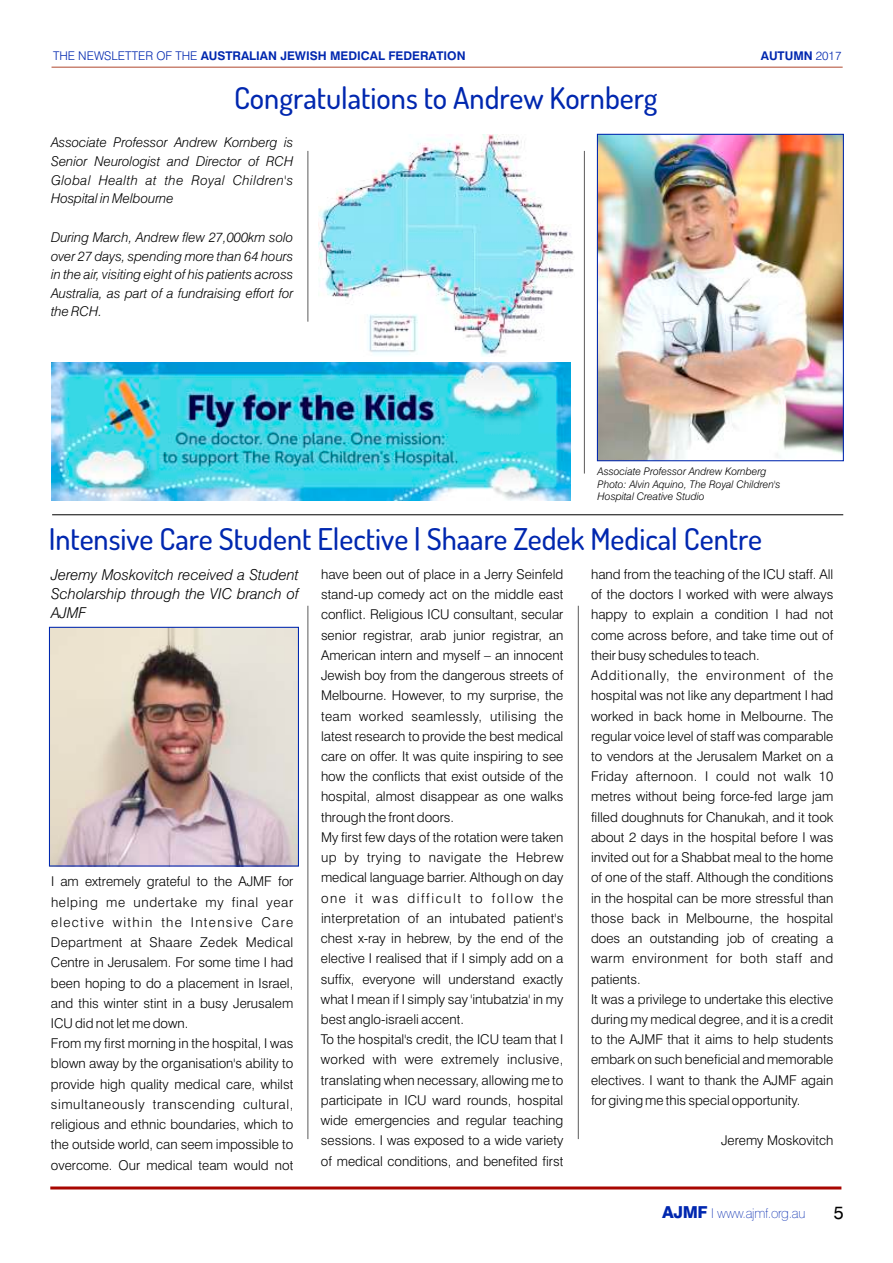
<style>
.page{position:relative;width:893px;height:1263px;background:#fff}
.page>*{position:absolute;margin:0;border:0;box-sizing:border-box;transform-origin:0 0}
.t1{font:500 30px "Dosis";color:#0027af}
.t2{font:18px "Swiss 721 BT";color:#000}
.t3{font:italic 300 15px/18.9px "Swiss 721 BT";color:#000;text-align:justify}
.t4{font:300 13.5px/20.2px "Swiss 721 BT";color:#000}
.t5{font:italic 300 13.5px/18.6px "Swiss 721 BT";color:#000;text-align:justify}
.t6{font:100 13.5px "Swiss 721 BT";letter-spacing:-.025em;color:#0027af}
.t7{font:700 12px "Swiss 721 BT";color:#0027af}
.t8{font:italic 300 10.5px/12.6px "Swiss 721 BT";color:#000}
.s1{font-weight:300}
.s2{font-weight:800;font-size:16.5px}
</style>
<div class="page">
<img style="left:51px;top:629px;width:246px;height:235px">
<hr style="left:50px;top:1186px;width:791px;height:3px;background:#a80600">
<hr style="left:52px;top:67px;width:791px;height:1px;background:#b0482e">
<hr style="left:52px;top:514px;width:791px;height:1px;background:#000">
<img style="left:599px;top:136px;width:243px;height:323px">
<img style="left:319px;top:134px;width:255px;height:222px">
<div style="left:597px;top:134px;width:247px;height:327px;border:1px solid #0027af"></div>
<hr style="left:308px;top:151px;width:1px;height:171px;background:#5c5b5b">
<hr style="left:584px;top:151px;width:1px;height:322px;background:#5c5b5b">
<img style="left:51px;top:362px;width:519px;height:138px">
<div style="left:49px;top:627px;width:250px;height:239px;border:1px solid #0027af"></div>
<hr style="left:308px;top:606px;width:1px;height:533px;background:#5c5b5b">
<hr style="left:578px;top:606px;width:1px;height:533px;background:#5c5b5b">
<p class="t7" style="left:53px;top:50px;width:414px"><span class="s1">THE NEWSLETTER OF THE</span> AUSTRALIAN JEWISH MEDICAL FEDERATION</p>
<p class="t7" style="left:761px;top:51px;width:82px">AUTUMN <span class="s1">2017</span></p>
<h1 class="t1" style="left:234px;top:79px;width:425px">Congratulations to Andrew Kornberg</h1>
<p class="t5" style="left:51px;top:134px;width:244px">Associate Professor Andrew Kornberg is Senior Neurologist and Director of RCH Global Health at the Royal Children's Hospital in Melbourne</p>
<p class="t5" style="left:51px;top:229px;width:244px">During March, Andrew flew 27,000km solo over 27 days, spending more than 64 hours in the air, visiting eight of his patients across Australia, as part of a fundraising effort for the RCH.</p>
<p class="t8" style="left:598px;top:466px;width:184px">Associate Professor Andrew Kornberg<br>Photo: Alvin Aquino, The Royal Children's<br>Hospital Creative Studio</p>
<h1 class="t1" style="left:49px;top:519px;width:715px">Intensive Care Student Elective | Shaare Zedek Medical Centre</h1>
<p class="t3" style="left:51px;top:567px;width:249px">Jeremy Moskovitch received a Student Scholarship through the VIC branch of AJMF</p>
<p class="t4" style="left:321px;top:565px;width:244px">have been out of place in a Jerry Seinfeld stand-up comedy act on the middle east conflict. Religious ICU consultant, secular senior registrar, arab junior registrar, an American intern and myself – an innocent Jewish boy from the dangerous streets of Melbourne. However, to my surprise, the team worked seamlessly, utilising the latest research to provide the best medical care on offer. It was quite inspiring to see how the conflicts that exist outside of the hospital, almost disappear as one walks through the front doors.<br>My first few days of the rotation were taken up by trying to navigate the Hebrew medical language barrier. Although on day one it was difficult to follow the interpretation of an intubated patient's chest x-ray in hebrew, by the end of the elective I realised that if I simply add on a suffix, everyone will understand exactly what I mean if I simply say 'intubatzia' in my best anglo-israeli accent.<br>To the hospital's credit, the ICU team that I worked with were extremely inclusive, translating when necessary, allowing me to participate in ICU ward rounds, hospital wide emergencies and regular teaching sessions. I was exposed to a wide variety of medical conditions, and benefited first</p>
<p class="t4" style="left:591px;top:565px;width:244px">hand from the teaching of the ICU staff. All of the doctors I worked with were always happy to explain a condition I had not come across before, and take time out of their busy schedules to teach.<br>Additionally, the environment of the hospital was not like any department I had worked in back home in Melbourne. The regular voice level of staff was comparable to vendors at the Jerusalem Market on a Friday afternoon. I could not walk 10 metres without being force-fed large jam filled doughnuts for Chanukah, and it took about 2 days in the hospital before I was invited out for a Shabbat meal to the home of one of the staff. Although the conditions in the hospital can be more stressful than those back in Melbourne, the hospital does an outstanding job of creating a warm environment for both staff and patients.<br>It was a privilege to undertake this elective during my medical degree, and it is a credit to the AJMF that it aims to help students embark on such beneficial and memorable electives. I want to thank the AJMF again for giving me this special opportunity.</p>
<p class="t4" style="left:51px;top:873px;width:244px">I am extremely grateful to the AJMF for helping me undertake my final year elective within the Intensive Care Department at Shaare Zedek Medical Centre in Jerusalem. For some time I had been hoping to do a placement in Israel, and this winter stint in a busy Jerusalem ICU did not let me down.<br>From my first morning in the hospital, I was blown away by the organisation's ability to provide high quality medical care, whilst simultaneously transcending cultural, religious and ethnic boundaries, which to the outside world, can seem impossible to overcome. Our medical team would not</p>
<p class="t4" style="left:721px;top:1132px;width:114px">Jeremy Moskovitch</p>
<p class="t6" style="left:662px;top:1208px;width:145px"><span class="s2">AJMF</span> I www.ajmf.org.au</p>
<h2 class="t2" style="left:834px;top:1205px;width:11px">5</h2>
</div>
